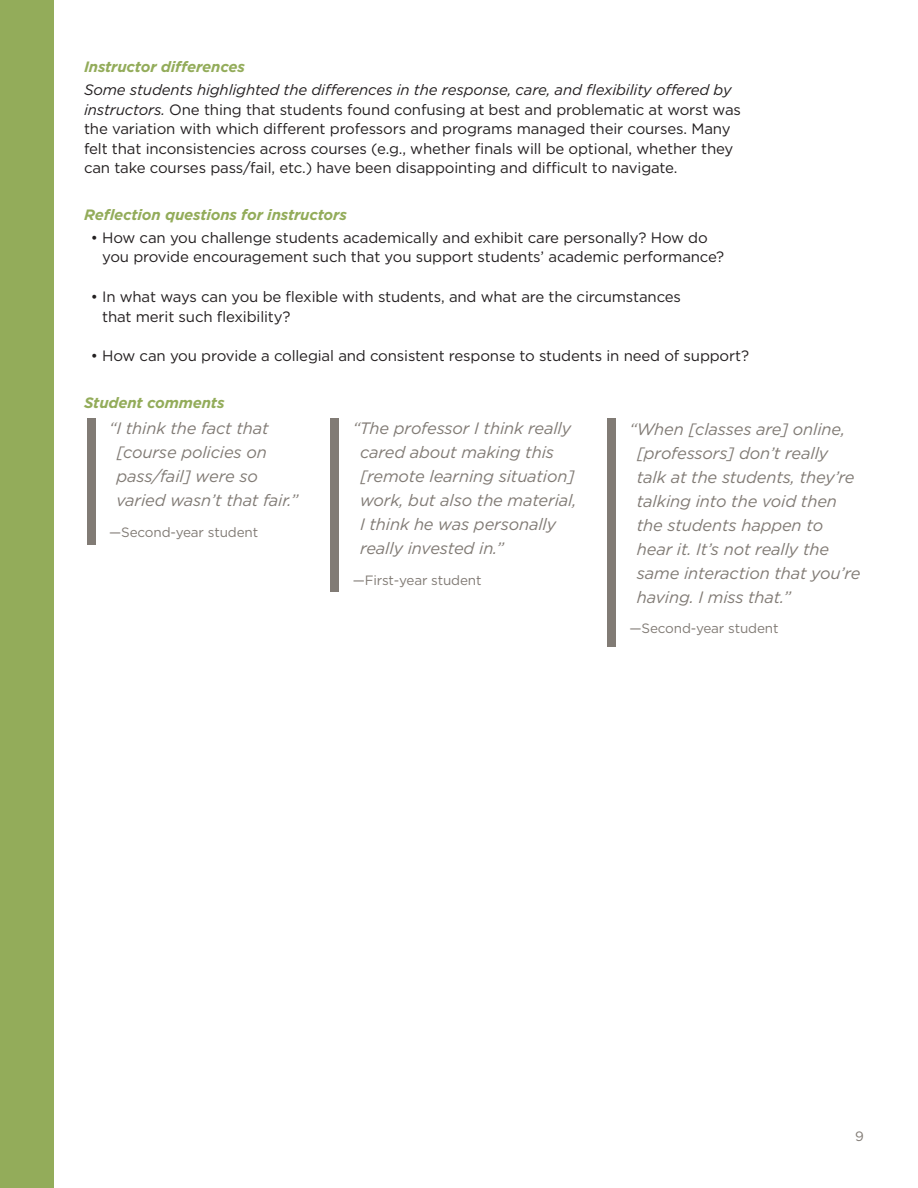
<style>
.page{position:relative;width:918px;height:1188px;background:#fff}
.page>*{position:absolute;margin:0;border:0;box-sizing:border-box;transform-origin:0 0}
.Body_Copy_10_13{font:italic 16.5px/24px "Gotham";letter-spacing:-.01em;color:#817b75}
.Body_Copy_10_13-2{font:15px/19.5px "Gotham";letter-spacing:-.01em;color:#231f20}
.Body_Subhead___Itali{font:italic 700 15px "Gotham";letter-spacing:-.01em;color:#93ac5a}
.Body_Copy_10_13-3{font:13.5px "Gotham";letter-spacing:-.01em;color:#817b75}
.s1{font-style:italic}
</style>
<div class="page">
<div style="left:0;top:0;width:54px;height:1188px;background:#93ac5a"></div>
<div style="left:87px;top:418px;width:8px;height:127px;background:#817b75"></div>
<div style="left:331px;top:418px;width:8px;height:174px;background:#817b75"></div>
<div style="left:607px;top:418px;width:9px;height:229px;background:#817b75"></div>
<p class="Body_Subhead___Itali" style="left:84px;top:57px;width:162px">Instructor differences</p>
<p class="Body_Copy_10_13-2" style="left:84px;top:80px;width:659px"><span class="s1">Some students highlighted the differences in the response, care, and flexibility offered by instructors.</span> One thing that students found confusing at best and problematic at worst was the variation with which different professors and programs managed their courses. Many felt that inconsistencies across courses (e.g., whether finals will be optional, whether they can take courses pass/fail, etc.) have been disappointing and difficult to navigate.</p>
<p class="Body_Subhead___Itali" style="left:84px;top:205px;width:264px">Reflection questions for instructors</p>
<p class="Body_Copy_10_13-2" style="left:102px;top:228px;width:624px;text-indent:-11px">• How can you challenge students academically and exhibit care personally? How do you provide encouragement such that you support students’ academic performance?</p>
<p class="Body_Copy_10_13-2" style="left:102px;top:287px;width:580px;text-indent:-11px">• In what ways can you be flexible with students, and what are the circumstances that merit such flexibility?</p>
<p class="Body_Copy_10_13-2" style="left:91px;top:346px;width:660px">• How can you provide a collegial and consistent response to students in need of support?</p>
<p class="Body_Subhead___Itali" style="left:84px;top:393px;width:142px">Student comments</p>
<p class="Body_Copy_10_13" style="left:117px;top:416px;width:183px;text-indent:-7px">“I think the fact that [course policies on pass/fail] were so varied wasn’t that fair.”</p>
<p class="Body_Copy_10_13-3" style="left:109px;top:524px;width:150px">—Second-year student</p>
<p class="Body_Copy_10_13" style="left:360px;top:416px;width:218px;text-indent:-7px">“The professor I think really cared about making this [remote learning situation] work, but also the material,<br>I think he was personally really invested in.”</p>
<p class="Body_Copy_10_13-3" style="left:353px;top:572px;width:130px">—First-year student</p>
<p class="Body_Copy_10_13" style="left:637px;top:416px;width:225px;text-indent:-7px">“When [classes are] online, [professors] don’t really talk at the students, they’re talking into the void then the students happen to hear it. It’s not really the same interaction that you’re having. I miss that.”</p>
<p class="Body_Copy_10_13-3" style="left:630px;top:620px;width:150px">—Second-year student</p>
<p class="Body_Copy_10_13-3" style="left:855px;top:1128px;width:10px">9</p>
</div>
